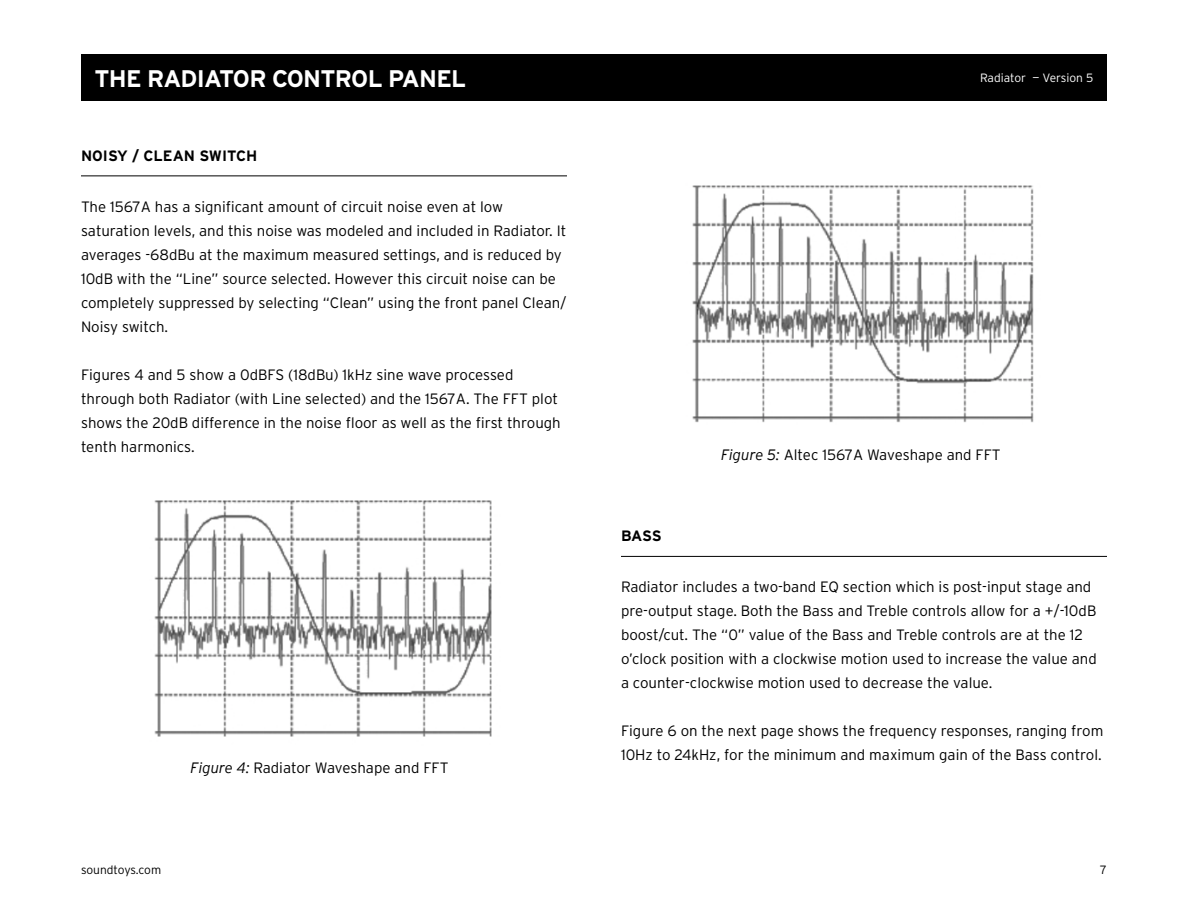
<style>
.page{position:relative;width:1188px;height:918px;background:#fff}
.page>*{position:absolute;margin:0;border:0;box-sizing:border-box;transform-origin:0 0}
.t1{font:700 24px "Interstate";letter-spacing:-.03em;color:#fff}
.t2{font:300 15px/24px "Interstate";color:#000}
.t3{font:700 15px "Interstate";color:#000}
.t4{font:300 12px "Interstate";color:#fff}
.t5{font:300 12px "Interstate";letter-spacing:-.005em;color:#000}
.s1{font-style:italic}
</style>
<div class="page">
<div style="left:81px;top:54px;width:1026px;height:47px;background:#000"></div>
<hr style="left:81px;top:176px;width:486px;height:1px;background:#000">
<hr style="left:621px;top:556px;width:486px;height:1px;background:#000">
<img style="left:154px;top:500px;width:338px;height:237px">
<img style="left:692px;top:185px;width:342px;height:238px">
<p class="t1" style="left:94px;top:65px;width:373px">THE RADIATOR CONTROL PANEL</p>
<p class="t3" style="left:81px;top:147px;width:178px">NOISY / CLEAN SWITCH</p>
<p class="t2" style="left:81px;top:194px;width:487px">The 1567A has a significant amount of circuit noise even at low saturation levels, and this noise was modeled and included in Radiator. It averages -68dBu at the maximum measured settings, and is reduced by 10dB with the “Line” source selected. However this circuit noise can be completely suppressed by selecting “Clean” using the front panel Clean/ Noisy switch.</p>
<p class="t2" style="left:81px;top:362px;width:481px">Figures 4 and 5 show a 0dBFS (18dBu) 1kHz sine wave processed through both Radiator (with Line selected) and the 1567A. The FFT plot shows the 20dB difference in the noise floor as well as the first through tenth harmonics.</p>
<p class="t2" style="left:191px;top:755px;width:260px"><span class="s1">Figure 4:</span> Radiator Waveshape and FFT</p>
<p class="t4" style="left:980px;top:71px;width:115px">Radiator — Version 5</p>
<p class="t3" style="left:621px;top:528px;width:42px">BASS</p>
<p class="t2" style="left:721px;top:443px;width:281px"><span class="s1">Figure 5:</span> Altec 1567A Waveshape and FFT</p>
<p class="t2" style="left:621px;top:575px;width:477px">Radiator includes a two-band EQ section which is post-input stage and pre-output stage. Both the Bass and Treble controls allow for a +/-10dB boost/cut. The “0” value of the Bass and Treble controls are at the 12 o’clock position with a clockwise motion used to increase the value and a counter-clockwise motion used to decrease the value.</p>
<p class="t2" style="left:621px;top:719px;width:484px">Figure 6 on the next page shows the frequency responses, ranging from<br>10Hz to 24kHz, for the minimum and maximum gain of the Bass control.</p>
<p class="t5" style="left:81px;top:863px;width:82px">soundtoys.com</p>
<p class="t5" style="left:1100px;top:863px;width:8px">7</p>
</div>
